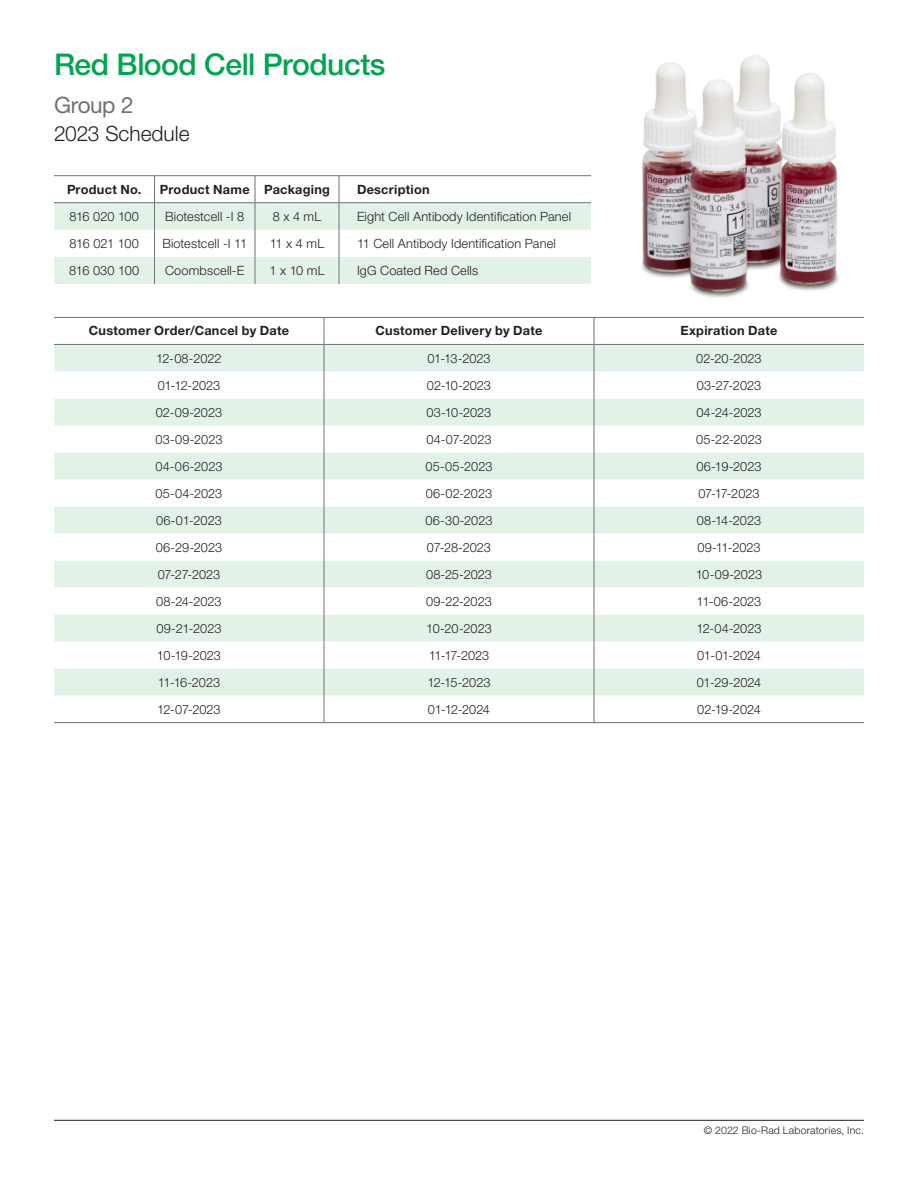
<style>
.page{position:relative;width:918px;height:1188px;background:#fff}
.page>*{position:absolute;margin:0;border:0;box-sizing:border-box;transform-origin:0 0}
.bro_intro_headline{font:500 30px "Helvetica Neue LT Std";letter-spacing:-.015em;color:#00a54f}
.bro_intro_subhead{font:22.5px "Helvetica Neue LT Std";letter-spacing:-.02em;color:#717074}
.bro_intro_body{font:300 21px "Helvetica Neue LT Std";letter-spacing:-.005em;color:#231f20}
._08_table_cell_body{font:300 12.75px "Helvetica Neue LT Std";letter-spacing:.005em;color:#231f20}
._08_table_cell_heade{font:700 12.75px "Helvetica Neue LT Std";letter-spacing:.02em;color:#231f20}
._08_table_cell_body-2{font:300 12.75px "Helvetica Neue LT Std";letter-spacing:-.02em;color:#231f20}
._08_table_cell_body-3{font:300 12.75px "Helvetica Neue LT Std";letter-spacing:-.03em;color:#231f20}
.t1{font:300 10.5px "Helvetica Neue LT Std";letter-spacing:.02em;color:#231f20}
</style>
<div class="page">
<hr style="left:54px;top:1120px;width:810px;height:1px;background:#231f20">
<img style="left:641px;top:55px;width:198px;height:243px">
<div style="left:54px;top:345px;width:810px;height:27px;background:#e3f2e7"></div>
<svg style="left:54px;top:372px;width:810px;height:350px"></svg>
<hr style="left:54px;top:317px;width:270px;height:1px;background:#717074">
<hr style="left:324px;top:317px;width:270px;height:1px;background:#717074">
<hr style="left:594px;top:317px;width:270px;height:1px;background:#717074">
<hr style="left:54px;top:344px;width:270px;height:1px;background:#717074">
<hr style="left:324px;top:344px;width:270px;height:1px;background:#717074">
<hr style="left:594px;top:344px;width:270px;height:1px;background:#717074">
<svg style="left:594px;top:318px;width:1px;height:404px"></svg>
<hr style="left:54px;top:722px;width:270px;height:1px;background:#717074">
<hr style="left:324px;top:722px;width:270px;height:1px;background:#717074">
<hr style="left:594px;top:722px;width:270px;height:1px;background:#717074">
<svg style="left:324px;top:318px;width:1px;height:404px"></svg>
<hr style="left:54px;top:175px;width:100px;height:1px;background:#717074">
<hr style="left:154px;top:175px;width:101px;height:1px;background:#717074">
<hr style="left:255px;top:175px;width:84px;height:1px;background:#717074">
<hr style="left:339px;top:175px;width:252px;height:1px;background:#717074">
<svg style="left:54px;top:176px;width:537px;height:108px"></svg>
<p class="bro_intro_headline" style="left:54px;top:47px;width:333px">Red Blood Cell Products</p>
<p class="bro_intro_subhead" style="left:54px;top:91px;width:81px">Group 2</p>
<p class="bro_intro_body" style="left:54px;top:121px;width:137px">2023 Schedule</p>
<p class="_08_table_cell_heade" style="left:67px;top:181px;width:76px">Product No.</p>
<p class="_08_table_cell_heade" style="left:160px;top:181px;width:91px">Product Name</p>
<p class="_08_table_cell_heade" style="left:264px;top:181px;width:67px">Packaging</p>
<p class="_08_table_cell_heade" style="left:357px;top:181px;width:74px">Description</p>
<p class="_08_table_cell_body-2" style="left:69px;top:209px;width:71px">816 020 100</p>
<p class="_08_table_cell_body" style="left:165px;top:209px;width:81px">Biotestcell -I 8</p>
<p class="_08_table_cell_body" style="left:273px;top:209px;width:50px">8 x 4 mL</p>
<p class="_08_table_cell_body" style="left:357px;top:209px;width:216px">Eight Cell Antibody Identification Panel</p>
<p class="_08_table_cell_body-3" style="left:70px;top:236px;width:71px">816 021 100</p>
<p class="_08_table_cell_body" style="left:162px;top:236px;width:86px">Biotestcell -I 11</p>
<p class="_08_table_cell_body" style="left:270px;top:236px;width:56px">11 x 4 mL</p>
<p class="_08_table_cell_body" style="left:357px;top:236px;width:200px">11 Cell Antibody Identification Panel</p>
<p class="_08_table_cell_body" style="left:69px;top:263px;width:71px">816 030 100</p>
<p class="_08_table_cell_body" style="left:165px;top:263px;width:81px">Coombscell-E</p>
<p class="_08_table_cell_body" style="left:269px;top:263px;width:57px">1 x 10 mL</p>
<p class="_08_table_cell_body" style="left:357px;top:263px;width:123px">IgG Coated Red Cells</p>
<p class="_08_table_cell_heade" style="left:89px;top:323px;width:202px">Customer Order/Cancel by Date</p>
<p class="_08_table_cell_heade" style="left:375px;top:323px;width:169px">Customer Delivery by Date</p>
<p class="_08_table_cell_heade" style="left:680px;top:323px;width:99px">Expiration Date</p>
<p class="_08_table_cell_body" style="left:156px;top:350px;width:67px">12-08-2022</p>
<p class="_08_table_cell_body" style="left:427px;top:350px;width:65px">01-13-2023</p>
<p class="_08_table_cell_body" style="left:696px;top:350px;width:67px">02-20-2023</p>
<p class="_08_table_cell_body" style="left:158px;top:377px;width:64px">01-12-2023</p>
<p class="_08_table_cell_body" style="left:427px;top:377px;width:66px">02-10-2023</p>
<p class="_08_table_cell_body" style="left:697px;top:377px;width:66px">03-27-2023</p>
<p class="_08_table_cell_body" style="left:156px;top:404px;width:68px">02-09-2023</p>
<p class="_08_table_cell_body" style="left:427px;top:404px;width:66px">03-10-2023</p>
<p class="_08_table_cell_body" style="left:696px;top:404px;width:67px">04-24-2023</p>
<p class="_08_table_cell_body" style="left:156px;top:431px;width:68px">03-09-2023</p>
<p class="_08_table_cell_body" style="left:427px;top:431px;width:66px">04-07-2023</p>
<p class="_08_table_cell_body" style="left:696px;top:431px;width:67px">05-22-2023</p>
<p class="_08_table_cell_body" style="left:156px;top:458px;width:68px">04-06-2023</p>
<p class="_08_table_cell_body" style="left:426px;top:458px;width:68px">05-05-2023</p>
<p class="_08_table_cell_body" style="left:697px;top:458px;width:66px">06-19-2023</p>
<p class="_08_table_cell_body" style="left:156px;top:485px;width:68px">05-04-2023</p>
<p class="_08_table_cell_body" style="left:426px;top:485px;width:68px">06-02-2023</p>
<p class="_08_table_cell_body" style="left:698px;top:485px;width:63px">07-17-2023</p>
<p class="_08_table_cell_body" style="left:156px;top:512px;width:67px">06-01-2023</p>
<p class="_08_table_cell_body" style="left:426px;top:512px;width:68px">06-30-2023</p>
<p class="_08_table_cell_body" style="left:697px;top:512px;width:66px">08-14-2023</p>
<p class="_08_table_cell_body" style="left:156px;top:539px;width:68px">06-29-2023</p>
<p class="_08_table_cell_body" style="left:427px;top:539px;width:66px">07-28-2023</p>
<p class="_08_table_cell_body" style="left:697px;top:539px;width:65px">09-11-2023</p>
<p class="_08_table_cell_body" style="left:158px;top:566px;width:64px">07-27-2023</p>
<p class="_08_table_cell_body" style="left:426px;top:566px;width:67px">08-25-2023</p>
<p class="_08_table_cell_body" style="left:696px;top:566px;width:68px">10-09-2023</p>
<p class="_08_table_cell_body" style="left:156px;top:593px;width:67px">08-24-2023</p>
<p class="_08_table_cell_body" style="left:426px;top:593px;width:67px">09-22-2023</p>
<p class="_08_table_cell_body" style="left:697px;top:593px;width:66px">11-06-2023</p>
<p class="_08_table_cell_body" style="left:157px;top:620px;width:66px">09-21-2023</p>
<p class="_08_table_cell_body" style="left:426px;top:620px;width:67px">10-20-2023</p>
<p class="_08_table_cell_body" style="left:696px;top:620px;width:67px">12-04-2023</p>
<p class="_08_table_cell_body" style="left:157px;top:647px;width:66px">10-19-2023</p>
<p class="_08_table_cell_body" style="left:429px;top:647px;width:62px">11-17-2023</p>
<p class="_08_table_cell_body" style="left:697px;top:647px;width:65px">01-01-2024</p>
<p class="_08_table_cell_body" style="left:158px;top:674px;width:64px">11-16-2023</p>
<p class="_08_table_cell_body" style="left:427px;top:674px;width:65px">12-15-2023</p>
<p class="_08_table_cell_body" style="left:697px;top:674px;width:66px">01-29-2024</p>
<p class="_08_table_cell_body" style="left:157px;top:701px;width:65px">12-07-2023</p>
<p class="_08_table_cell_body" style="left:428px;top:701px;width:64px">01-12-2024</p>
<p class="_08_table_cell_body" style="left:697px;top:701px;width:65px">02-19-2024</p>
<p class="t1" style="left:704px;top:1124px;width:162px">© 2022 Bio-Rad Laboratories, Inc.</p>
</div>
